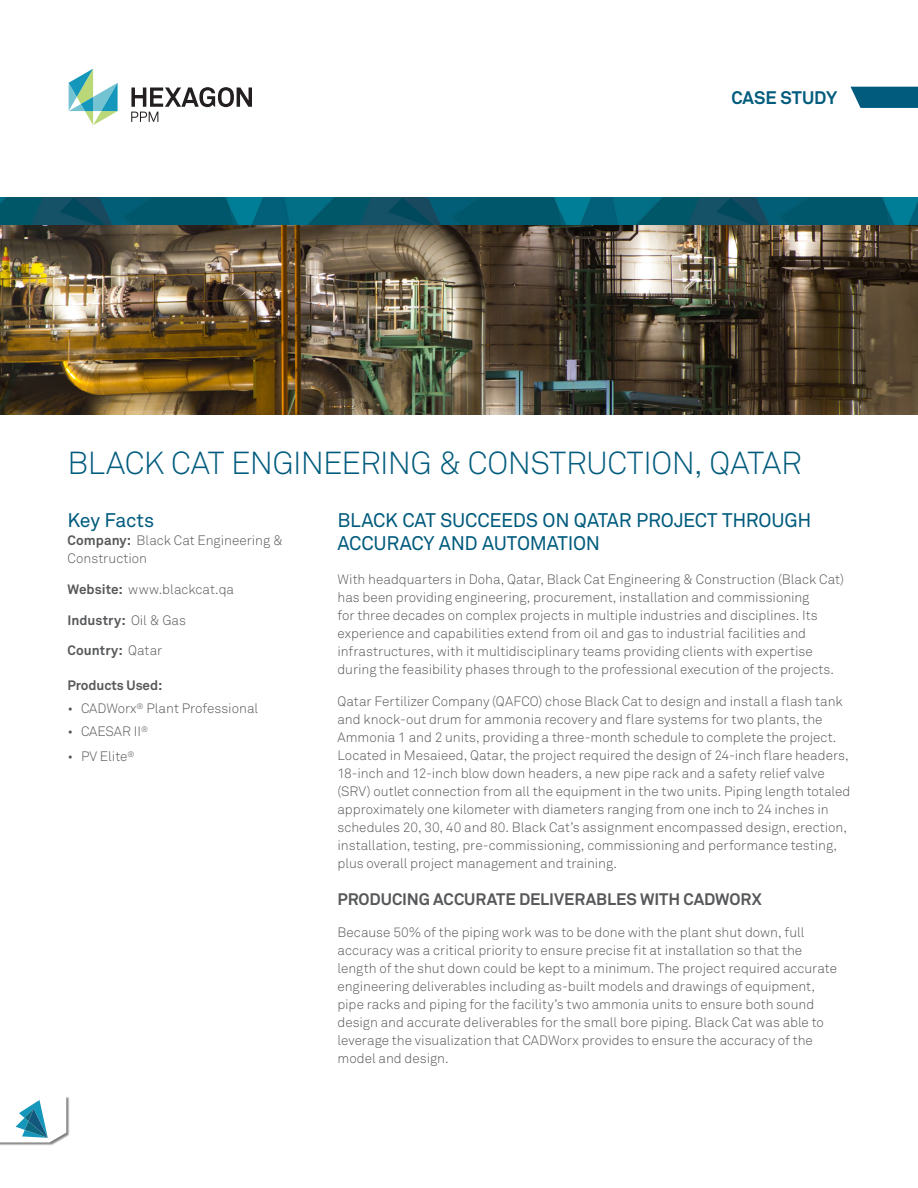
<style>
.page{position:relative;width:918px;height:1188px;background:#fff}
.page>*{position:absolute;margin:0;border:0;box-sizing:border-box;transform-origin:0 0}
.t1{font:31.5px "Akkurat Light Pro";letter-spacing:-.02em;color:#005b7d}
.Subtitle{font:19.5px/22.5px "Akkurat Pro";letter-spacing:-.015em;color:#005b7d}
.t2{font:700 18px "Akkurat Pro";letter-spacing:-.005em;color:#005b7d}
.Heading_2{font:700 16.5px "Akkurat Pro";letter-spacing:-.005em;color:#57585a}
.Body_Copy{font:13.5px/18px "Akkurat Light Pro";color:#57585a}
.Heading_2-2{font:13.5px/18px "Akkurat Light Pro";color:#57585a}
.t3{font:700 13.5px "Akkurat Pro";letter-spacing:-.005em;color:#57585a}
.s1{font-family:"Akkurat Pro";font-weight:700}
.s2{font-family:"Akkurat Light Pro";font-weight:400}
</style>
<div class="page">
<svg style="left:850px;top:87px;width:68px;height:21px"></svg>
<img style="left:0;top:224px;width:918px;height:191px">
<img style="left:0;top:197px;width:918px;height:27px">
<img style="left:0;top:1097px;width:70px;height:49px">
<svg style="left:0;top:1097px;width:66px;height:45px"></svg>
<svg style="left:69px;top:69px;width:49px;height:56px"></svg>
<svg style="left:131px;top:87px;width:121px;height:35px"></svg>
<p class="t2" style="left:731px;top:87px;width:107px">CASE STUDY</p>
<p class="t1" style="left:68px;top:444px;width:736px">BLACK CAT ENGINEERING &amp; CONSTRUCTION, QATAR</p>
<p class="Subtitle" style="left:68px;top:510px;width:88px">Key Facts</p>
<p class="Body_Copy" style="left:68px;top:532px;width:217px"><span class="s1">Company:</span> Black Cat Engineering &amp;<br>Construction</p>
<p class="Body_Copy" style="left:68px;top:580px;width:168px"><span class="s1">Website:</span> www.blackcat.qa</p>
<p class="t3" style="left:68px;top:612px;width:120px">Industry: <span class="s2">Oil &amp; Gas</span></p>
<p class="t3" style="left:68px;top:642px;width:96px">Country: <span class="s2">Qatar</span></p>
<p class="t3" style="left:68px;top:677px;width:96px">Products Used:</p>
<p class="Body_Copy" style="left:68px;top:700px;width:192px">• CADWorx<sup>®</sup> Plant Professional</p>
<p class="Body_Copy" style="left:68px;top:723px;width:82px">• CAESAR II<sup>®</sup></p>
<p class="Body_Copy" style="left:68px;top:748px;width:68px">• PV Elite<sup>®</sup></p>
<p class="Subtitle" style="left:338px;top:510px;width:475px">BLACK CAT SUCCEEDS ON QATAR PROJECT THROUGH<br>ACCURACY AND AUTOMATION</p>
<p class="Body_Copy" style="left:338px;top:571px;width:508px">With headquarters in Doha, Qatar, Black Cat Engineering &amp; Construction (Black Cat) has been providing engineering, procurement, installation and commissioning<br>for three decades on complex projects in multiple industries and disciplines. Its experience and capabilities extend from oil and gas to industrial facilities and infrastructures, with it multidisciplinary teams providing clients with expertise during the feasibility phases through to the professional execution of the projects.</p>
<p class="Body_Copy" style="left:338px;top:693px;width:514px">Qatar Fertilizer Company (QAFCO) chose Black Cat to design and install a flash tank and knock-out drum for ammonia recovery and flare systems for two plants, the Ammonia 1 and 2 units, providing a three-month schedule to complete the project.<br>Located in Mesaieed, Qatar, the project required the design of 24-inch flare headers, 18-inch and 12-inch blow down headers, a new pipe rack and a safety relief valve (SRV) outlet connection from all the equipment in the two units. Piping length totaled approximately one kilometer with diameters ranging from one inch to 24 inches in schedules 20, 30, 40 and 80. Black Cat’s assignment encompassed design, erection, installation, testing, pre-commissioning, commissioning and performance testing, plus overall project management and training.</p>
<p class="Heading_2" style="left:338px;top:889px;width:426px">PRODUCING ACCURATE DELIVERABLES WITH CADWORX</p>
<p class="Heading_2-2" style="left:338px;top:924px;width:501px">Because 50% of the piping work was to be done with the plant shut down, full accuracy was a critical priority to ensure precise fit at installation so that the length of the shut down could be kept to a minimum. The project required accurate engineering deliverables including as-built models and drawings of equipment, pipe racks and piping for the facility’s two ammonia units to ensure both sound design and accurate deliverables for the small bore piping. Black Cat was able to leverage the visualization that CADWorx provides to ensure the accuracy of the model and design.</p>
</div>
